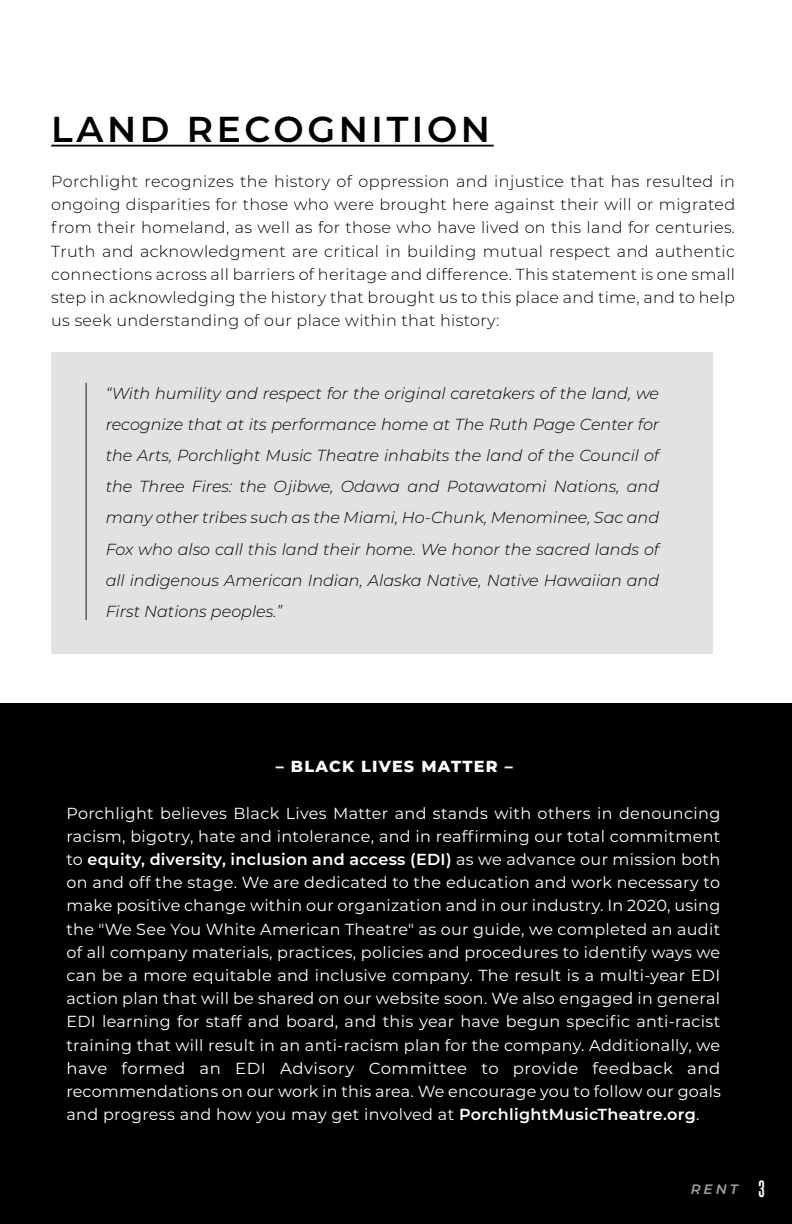
<style>
.page{position:relative;width:792px;height:1224px;background:#fff}
.page>*{position:absolute;margin:0;border:0;box-sizing:border-box;transform-origin:0 0}
.t1{font:600 36px "Montserrat";letter-spacing:.1em;color:#000}
.t2{font:16px/23.2px "Montserrat";letter-spacing:.01em;color:#fff;text-align:justify}
.t3{font:300 16px/23.2px "Montserrat";letter-spacing:.02em;color:#000;text-align:justify}
.t4{font:italic 300 16px/31.2px "Montserrat";color:#000;text-align:justify}
.t5{font:800 16px "Montserrat";letter-spacing:.075em;color:#fff}
.t6{font:italic 600 13.6px "Montserrat";color:#9d9fa2}
.s1{font-weight:600}
.s2{font-family:"Steelfish Rg";font-weight:700;font-style:normal;font-size:20px;color:#fff}
</style>
<div class="page">
<div style="left:0;top:704px;width:792px;height:520px;background:#000"></div>
<hr style="left:51px;top:145px;width:443px;height:2px;background:#000">
<div style="left:51px;top:352px;width:662px;height:301px;background:#e2e2e1"></div>
<hr style="left:86px;top:383px;width:1px;height:237px;background:#231f20">
<h1 class="t1" style="left:51px;top:110px;width:440px">LAND RECOGNITION</h1>
<p class="t3" style="left:51px;top:170px;width:685px">Porchlight recognizes the history of oppression and injustice that has resulted in ongoing disparities for those who were brought here against their will or migrated from their homeland, as well as for those who have lived on this land for centuries.<br>Truth and acknowledgment are critical in building mutual respect and authentic connections across all barriers of heritage and difference. This statement is one small step in acknowledging the history that brought us to this place and time, and to help us seek understanding of our place within that history:</p>
<p class="t4" style="left:106px;top:378px;width:555px">“With humility and respect for the original caretakers of the land, we recognize that at its performance home at The Ruth Page Center for the Arts, Porchlight Music Theatre inhabits the land of the Council of the Three Fires: the Ojibwe, Odawa and Potawatomi Nations, and many other tribes such as the Miami, Ho-Chunk, Menominee, Sac and Fox who also call this land their home. We honor the sacred lands of all indigenous American Indian, Alaska Native, Native Hawaiian and First Nations peoples.”</p>
<p class="t5" style="left:276px;top:757px;width:238px">– BLACK LIVES MATTER –</p>
<p class="t2" style="left:66px;top:802px;width:656px">Porchlight believes Black Lives Matter and stands with others in denouncing racism, bigotry, hate and intolerance, and in reaffirming our total commitment to <span class="s1">equity, diversity, inclusion and access (EDI)</span> as we advance our mission both on and off the stage. We are dedicated to the education and work necessary to make positive change within our organization and in our industry. In 2020, using the "We See You White American Theatre" as our guide, we completed an audit of all company materials, practices, policies and procedures to identify ways we can be a more equitable and inclusive company. The result is a multi-year EDI action plan that will be shared on our website soon. We also engaged in general EDI learning for staff and board, and this year have begun specific anti-racist training that will result in an anti-racism plan for the company. Additionally, we have formed an EDI Advisory Committee to provide feedback and recommendations on our work in this area. We encourage you to follow our goals and progress and how you may get involved at <span class="s1">PorchlightMusicTheatre.org</span>.</p>
<p class="t6" style="left:691px;top:1183px;width:75px">RENT <span class="s2">3</span></p>
</div>
